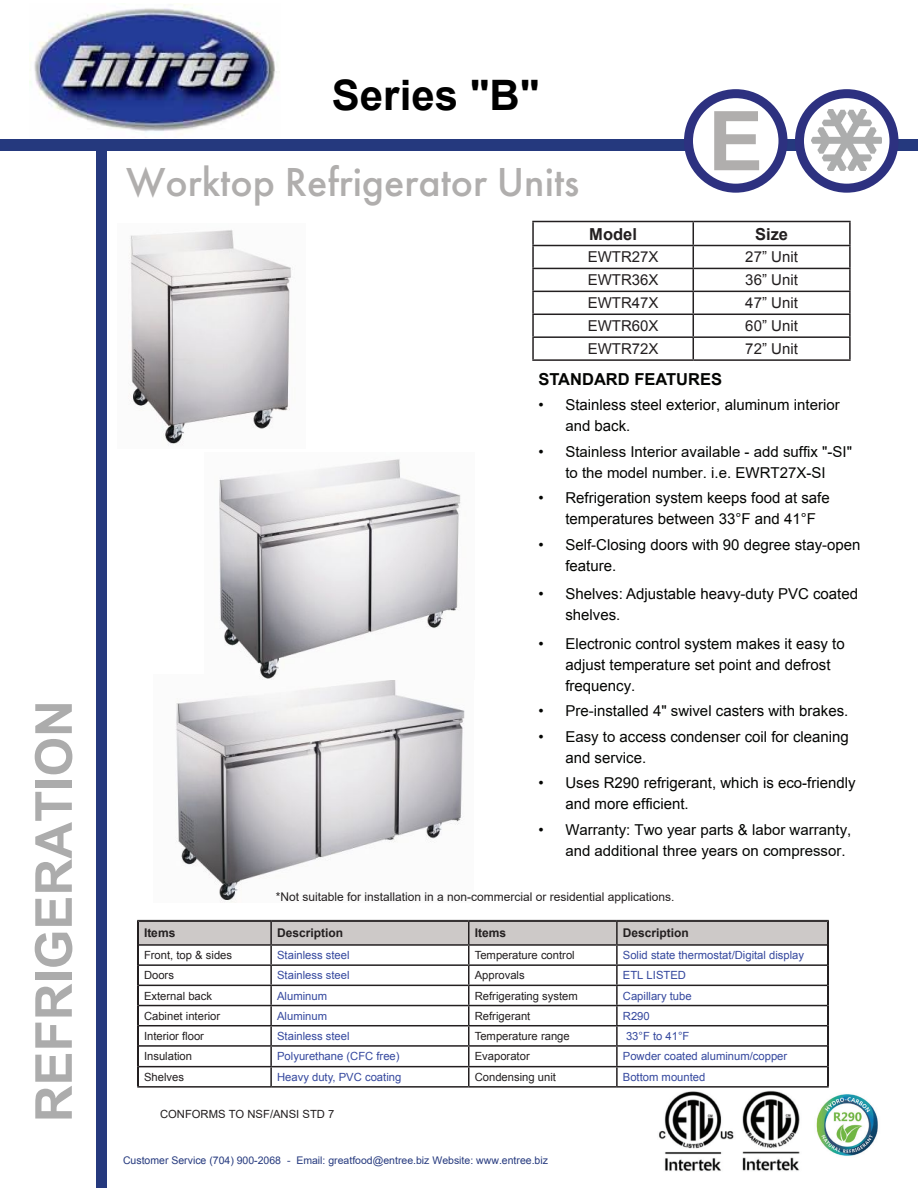
<style>
.page{position:relative;width:918px;height:1188px;background:#fff}
.page>*{position:absolute;margin:0;border:0;box-sizing:border-box;transform-origin:0 0}
.t1{font:700 51px "Arial";color:#acacac}
.t2{font:500 42px "Futura PT";color:#b0aead}
.t3{font:700 42px "Arial";color:#000}
.t4{font:700 16.5px "Arial";color:#040503}
.t5{font:700 16.5px "Arial";color:#231f20}
.t6{font:15px/21px "Arial";color:#040503}
.t7{font:15px "Arial";color:#231f20}
.t8{font:12px "Arial";color:#231f20}
.t9{font:700 12px "Arial";color:#231f20}
.t10{font:11.25px "Arial";color:#35489e}
.t11{font:11.25px "Arial";color:#231f20}
.t12{font:11.25px "Arial";color:#231f20}
.t13{font:11.25px "Arial";color:#35489e}
.t14{font:10.5px "Arial";color:#25397e}
</style>
<div class="page">
<img style="left:176px;top:679px;width:289px;height:224px">
<div style="left:0;top:139px;width:918px;height:12px;background:#25397e"></div>
<div style="left:96px;top:141px;width:10px;height:1047px;background:#25397e"></div>
<svg style="left:688px;top:94px;width:95px;height:94px"></svg>
<div style="left:684px;top:89px;width:104px;height:104px;border:9px solid #2d3180;border-radius:50%"></div>
<svg style="left:800px;top:94px;width:94px;height:94px"></svg>
<svg style="left:714px;top:111px;width:45px;height:59px"></svg>
<img style="left:812px;top:110px;width:70px;height:61px">
<div style="left:795px;top:89px;width:103px;height:104px;border:9px solid #2d3180;border-radius:50%"></div>
<hr style="left:532px;top:221px;width:161px;height:1px;background:#231f20">
<hr style="left:532px;top:222px;width:2px;height:23px;background:#231f20">
<hr style="left:693px;top:221px;width:158px;height:1px;background:#231f20">
<hr style="left:849px;top:222px;width:2px;height:23px;background:#231f20">
<hr style="left:532px;top:245px;width:161px;height:1px;background:#231f20">
<hr style="left:532px;top:246px;width:2px;height:22px;background:#231f20">
<hr style="left:693px;top:245px;width:158px;height:1px;background:#231f20">
<hr style="left:849px;top:246px;width:2px;height:22px;background:#231f20">
<hr style="left:532px;top:268px;width:161px;height:1px;background:#231f20">
<hr style="left:532px;top:269px;width:2px;height:22px;background:#231f20">
<hr style="left:693px;top:268px;width:158px;height:1px;background:#231f20">
<hr style="left:849px;top:269px;width:2px;height:22px;background:#231f20">
<hr style="left:532px;top:291px;width:161px;height:1px;background:#231f20">
<hr style="left:532px;top:292px;width:2px;height:22px;background:#231f20">
<hr style="left:693px;top:291px;width:158px;height:1px;background:#231f20">
<hr style="left:849px;top:292px;width:2px;height:22px;background:#231f20">
<hr style="left:532px;top:314px;width:161px;height:1px;background:#231f20">
<hr style="left:532px;top:315px;width:2px;height:21px;background:#231f20">
<hr style="left:693px;top:314px;width:158px;height:1px;background:#231f20">
<hr style="left:849px;top:315px;width:2px;height:21px;background:#231f20">
<hr style="left:532px;top:336px;width:161px;height:2px;background:#231f20">
<hr style="left:532px;top:338px;width:2px;height:21px;background:#231f20">
<hr style="left:693px;top:336px;width:158px;height:2px;background:#231f20">
<svg style="left:533px;top:222px;width:317px;height:137px"></svg>
<hr style="left:849px;top:338px;width:2px;height:21px;background:#231f20">
<hr style="left:532px;top:359px;width:161px;height:2px;background:#231f20">
<hr style="left:693px;top:359px;width:158px;height:2px;background:#231f20">
<hr style="left:137px;top:920px;width:134px;height:1px;background:#231f20">
<hr style="left:271px;top:920px;width:198px;height:1px;background:#231f20">
<hr style="left:469px;top:920px;width:148px;height:1px;background:#231f20">
<hr style="left:617px;top:920px;width:212px;height:1px;background:#231f20">
<svg style="left:137px;top:921px;width:692px;height:165px"></svg>
<hr style="left:137px;top:1086px;width:134px;height:2px;background:#231f20">
<hr style="left:271px;top:1086px;width:198px;height:2px;background:#231f20">
<hr style="left:469px;top:1086px;width:148px;height:2px;background:#231f20">
<hr style="left:617px;top:1086px;width:212px;height:2px;background:#231f20">
<img style="left:659px;top:1091px;width:219px;height:80px">
<img style="left:129px;top:229px;width:164px;height:217px">
<img style="left:219px;top:459px;width:242px;height:220px">
<img style="left:29px;top:4px;width:251px;height:129px">
<h1 class="t1" style="left:20px;top:1122px;width:424px;rotate:-90deg">REFRIGERATION</h1>
<h2 class="t3" style="left:332px;top:65px;width:209px">Series "B"</h2>
<h2 class="t2" style="left:126px;top:157px;width:455px">Worktop Refrigerator Units</h2>
<p class="t5" style="left:589px;top:223px;width:49px">Model</p>
<p class="t5" style="left:755px;top:223px;width:35px">Size</p>
<p class="t7" style="left:588px;top:247px;width:72px">EWTR27X</p>
<p class="t7" style="left:745px;top:247px;width:54px">27” Unit</p>
<p class="t7" style="left:588px;top:270px;width:72px">EWTR36X</p>
<p class="t7" style="left:745px;top:270px;width:54px">36” Unit</p>
<p class="t7" style="left:588px;top:293px;width:72px">EWTR47X</p>
<p class="t7" style="left:745px;top:293px;width:54px">47” Unit</p>
<p class="t7" style="left:588px;top:316px;width:72px">EWTR60X</p>
<p class="t7" style="left:745px;top:316px;width:54px">60” Unit</p>
<p class="t7" style="left:588px;top:339px;width:72px">EWTR72X</p>
<p class="t7" style="left:745px;top:339px;width:54px">72” Unit</p>
<p class="t4" style="left:538px;top:368px;width:185px">STANDARD FEATURES</p>
<p class="t6" style="left:565px;top:395px;width:276px;text-indent:-27px">• Stainless steel exterior, aluminum interior and back.</p>
<p class="t6" style="left:538px;top:441px;width:315px;text-align:center">• Stainless Interior available - add suffix "-SI" to the model number. i.e. EWRT27X-SI</p>
<p class="t6" style="left:565px;top:488px;width:266px;text-indent:-27px">• Refrigeration system keeps food at safe temperatures between 33°F and 41°F</p>
<p class="t6" style="left:565px;top:534px;width:297px;text-indent:-27px">• Self-Closing doors with 90 degree stay-open feature.</p>
<p class="t6" style="left:565px;top:584px;width:294px;text-indent:-27px">• Shelves: Adjustable heavy-duty PVC coated shelves.</p>
<p class="t6" style="left:565px;top:633px;width:281px;text-indent:-27px">• Electronic control system makes it easy to adjust temperature set point and defrost frequency.</p>
<p class="t6" style="left:538px;top:701px;width:311px">• Pre-installed 4" swivel casters with brakes.</p>
<p class="t6" style="left:565px;top:726px;width:285px;text-indent:-27px">• Easy to access condenser coil for cleaning and service.</p>
<p class="t6" style="left:565px;top:773px;width:292px;text-indent:-27px">• Uses R290 refrigerant, which is eco-friendly and more efficient.</p>
<p class="t6" style="left:565px;top:819px;width:287px;text-indent:-27px">• Warranty: Two year parts &amp; labor warranty, and additional three years on compressor.</p>
<p class="t8" style="left:276px;top:889px;width:400px">*Not suitable for installation in a non-commercial or residential applications.</p>
<p class="t9" style="left:144px;top:925px;width:33px">Items</p>
<p class="t9" style="left:277px;top:925px;width:68px">Description</p>
<p class="t9" style="left:475px;top:925px;width:33px">Items</p>
<p class="t9" style="left:623px;top:925px;width:68px">Description</p>
<p class="t11" style="left:144px;top:948px;width:90px">Front, top &amp; sides</p>
<p class="t10" style="left:277px;top:948px;width:74px">Stainless steel</p>
<p class="t11" style="left:475px;top:948px;width:102px">Temperature control</p>
<p class="t10" style="left:623px;top:948px;width:183px">Solid state thermostat/Digital display</p>
<p class="t11" style="left:144px;top:968px;width:32px">Doors</p>
<p class="t10" style="left:277px;top:968px;width:74px">Stainless steel</p>
<p class="t11" style="left:475px;top:968px;width:52px">Approvals</p>
<p class="t13" style="left:623px;top:968px;width:65px">ETL LISTED</p>
<p class="t11" style="left:144px;top:988px;width:70px">External back</p>
<p class="t10" style="left:277px;top:988px;width:52px">Aluminum</p>
<p class="t11" style="left:475px;top:988px;width:105px">Refrigerating system</p>
<p class="t10" style="left:623px;top:988px;width:70px">Capillary tube</p>
<p class="t11" style="left:144px;top:1008px;width:78px">Cabinet interior</p>
<p class="t10" style="left:277px;top:1008px;width:52px">Aluminum</p>
<p class="t11" style="left:475px;top:1008px;width:57px">Refrigerant</p>
<p class="t10" style="left:623px;top:1008px;width:28px">R290</p>
<p class="t11" style="left:144px;top:1029px;width:62px">Interior floor</p>
<p class="t10" style="left:277px;top:1029px;width:74px">Stainless steel</p>
<p class="t11" style="left:475px;top:1029px;width:97px">Temperature range</p>
<p class="t10" style="left:626px;top:1029px;width:65px">33°F to 41°F</p>
<p class="t11" style="left:144px;top:1049px;width:50px">Insulation</p>
<p class="t10" style="left:277px;top:1049px;width:124px">Polyurethane (CFC free)</p>
<p class="t11" style="left:475px;top:1049px;width:57px">Evaporator</p>
<p class="t10" style="left:623px;top:1049px;width:166px">Powder coated aluminum/copper</p>
<p class="t11" style="left:144px;top:1070px;width:42px">Shelves</p>
<p class="t10" style="left:277px;top:1070px;width:126px">Heavy duty, PVC coating</p>
<p class="t11" style="left:475px;top:1070px;width:83px">Condensing unit</p>
<p class="t10" style="left:623px;top:1070px;width:84px">Bottom mounted</p>
<p class="t12" style="left:160px;top:1107px;width:176px">CONFORMS TO NSF/ANSI STD 7</p>
<p class="t14" style="left:123px;top:1154px;width:427px">Customer Service (704) 900-2068 - Email: greatfood@entree.biz Website: www.entree.biz</p>
</div>
